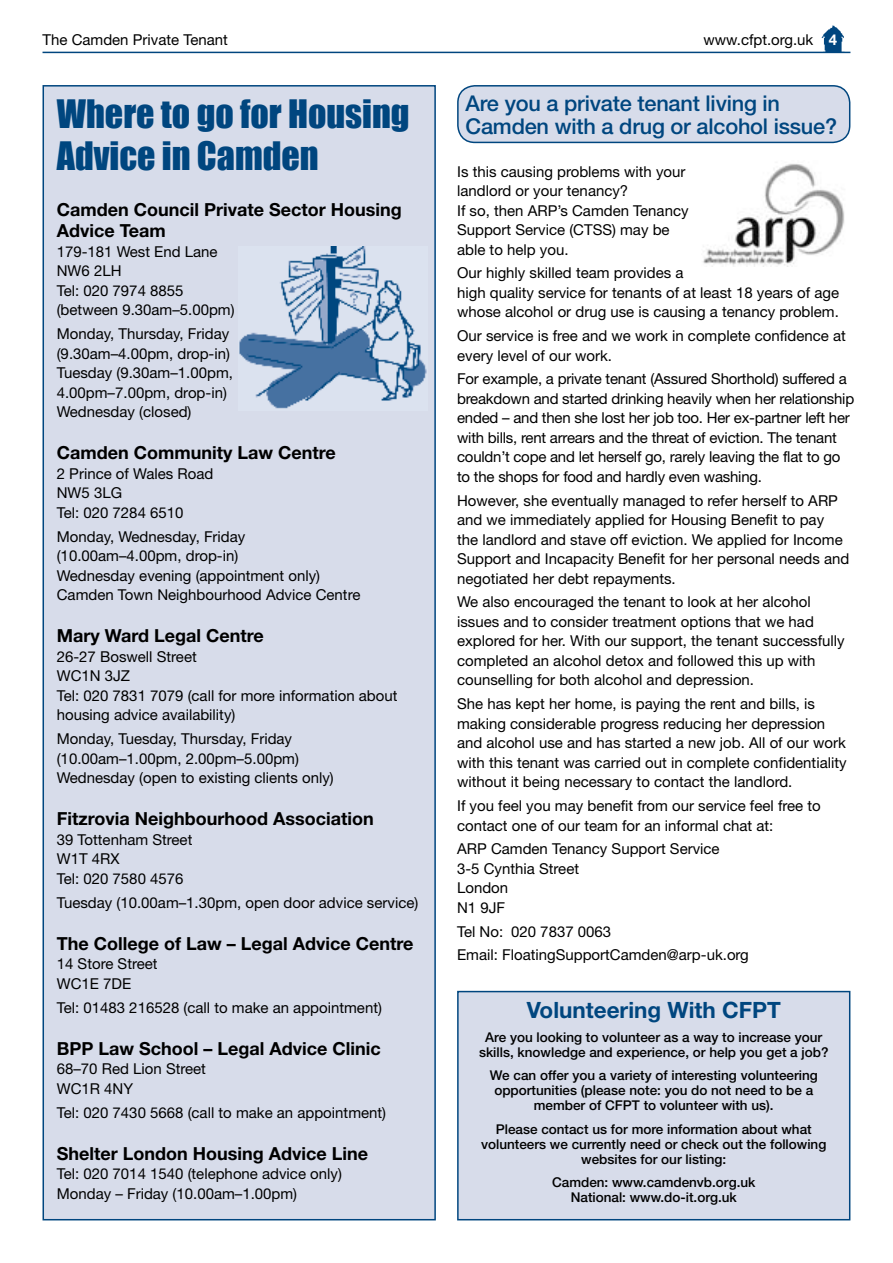
<style>
.page{position:relative;width:893px;height:1263px;background:#fff}
.page>*{position:absolute;margin:0;border:0;box-sizing:border-box;transform-origin:0 0}
.t1{font:36px/42px "Impact";color:#00467f}
.t2{font:700 22.5px "Helvetica Neue";color:#00467f}
.t3{font:500 21.75px/24px "Helvetica Neue";letter-spacing:-.01em;color:#00467f}
.t4{font:700 18px/21px "Helvetica Neue";color:#000}
.t5{font:15px/19.5px "Helvetica Neue";color:#000}
.t6{font:500 13.5px/15px "Helvetica Neue";color:#000;text-align:center}
.s1{font-weight:700;color:#fff}
</style>
<div class="page">
<img style="left:821px;top:25px;width:23px;height:27px">
<hr style="left:43px;top:52px;width:807px;height:1px;background:#00467f">
<div style="left:43px;top:86px;width:392px;height:1134px;background:#d7dcea"></div>
<div style="left:43px;top:85px;width:393px;height:1135px;border:2px solid #00467f"></div>
<img style="left:239px;top:246px;width:188px;height:163px">
<img style="left:703px;top:164px;width:142px;height:103px">
<div style="left:458px;top:86px;width:392px;height:56px;background:#d7dcea;border-radius:17px"></div>
<div style="left:457px;top:85px;width:393px;height:58px;border:2px solid #00467f;border-radius:17px"></div>
<div style="left:458px;top:991px;width:392px;height:229px;background:#d7dcea"></div>
<div style="left:457px;top:991px;width:393px;height:229px;border:2px solid #00467f"></div>
<p class="t5" style="left:43px;top:29px;width:187px">The Camden Private Tenant</p>
<p class="t5" style="left:703px;top:29px;width:135px">www.cfpt.org.uk <span class="s1">4</span></p>
<h1 class="t1" style="left:57px;top:92px;width:354px">Where to go for Housing<br>Advice in Camden</h1>
<p class="t4" style="left:57px;top:199px;width:346px">Camden Council Private Sector Housing<br>Advice Team</p>
<p class="t5" style="left:57px;top:241px;width:179px">179-181 West End Lane<br>NW6 2LH<br>Tel: 020 7974 8855 (between 9.30am–5.00pm)</p>
<p class="t5" style="left:57px;top:324px;width:178px">Monday, Thursday, Friday (9.30am–4.00pm, drop-in)<br>Tuesday (9.30am–1.00pm,<br>4.00pm–7.00pm, drop-in)<br>Wednesday (closed)</p>
<p class="t4" style="left:57px;top:442px;width:280px">Camden Community Law Centre</p>
<p class="t5" style="left:57px;top:463px;width:158px">2 Prince of Wales Road<br>NW5 3LG<br>Tel: 020 7284 6510</p>
<p class="t5" style="left:57px;top:526px;width:305px">Monday, Wednesday, Friday (10.00am–4.00pm, drop-in)<br>Wednesday evening (appointment only)<br>Camden Town Neighbourhood Advice Centre</p>
<p class="t4" style="left:57px;top:625px;width:209px">Mary Ward Legal Centre</p>
<p class="t5" style="left:57px;top:646px;width:342px">26-27 Boswell Street<br>WC1N 3JZ<br>Tel: 020 7831 7079 (call for more information about housing advice availability)</p>
<p class="t5" style="left:57px;top:729px;width:278px">Monday, Tuesday, Thursday, Friday (10.00am–1.00pm, 2.00pm–5.00pm)<br>Wednesday (open to existing clients only)</p>
<p class="t4" style="left:57px;top:808px;width:318px">Fitzrovia Neighbourhood Association</p>
<p class="t5" style="left:57px;top:829px;width:137px">39 Tottenham Street<br>W1T 4RX<br>Tel: 020 7580 4576</p>
<p class="t5" style="left:57px;top:892px;width:363px">Tuesday (10.00am–1.30pm, open door advice service)</p>
<p class="t4" style="left:57px;top:933px;width:358px">The College of Law – Legal Advice Centre</p>
<p class="t5" style="left:57px;top:954px;width:102px">14 Store Street<br>WC1E 7DE</p>
<p class="t5" style="left:57px;top:997px;width:327px">Tel: 01483 216528 (call to make an appointment)</p>
<p class="t4" style="left:57px;top:1038px;width:325px">BPP Law School – Legal Advice Clinic</p>
<p class="t5" style="left:57px;top:1059px;width:151px">68–70 Red Lion Street<br>WC1R 4NY</p>
<p class="t5" style="left:57px;top:1102px;width:331px">Tel: 020 7430 5668 (call to make an appointment)</p>
<p class="t4" style="left:57px;top:1143px;width:313px">Shelter London Housing Advice Line</p>
<p class="t5" style="left:57px;top:1164px;width:287px">Tel: 020 7014 1540 (telephone advice only)<br>Monday – Friday (10.00am–1.00pm)</p>
<h3 class="t3" style="left:466px;top:91px;width:373px">Are you a private tenant living in<br>Camden with a drug or alcohol issue?</h3>
<p class="t5" style="left:457px;top:161px;width:233px">Is this causing problems with your landlord or your tenancy?<br>If so, then ARP’s Camden Tenancy<br>Support Service (CTSS) may be able to help you.</p>
<p class="t5" style="left:457px;top:263px;width:383px">Our highly skilled team provides a<br>high quality service for tenants of at least 18 years of age whose alcohol or drug use is causing a tenancy problem.</p>
<p class="t5" style="left:457px;top:326px;width:390px">Our service is free and we work in complete confidence at every level of our work.</p>
<p class="t5" style="left:457px;top:369px;width:399px">For example, a private tenant (Assured Shorthold) suffered a breakdown and started drinking heavily when her relationship ended – and then she lost her job too. Her ex-partner left her with bills, rent arrears and the threat of eviction. The tenant couldn’t cope and let herself go, rarely leaving the flat to go to the shops for food and hardly even washing.</p>
<p class="t5" style="left:457px;top:490px;width:394px">However, she eventually managed to refer herself to ARP and we immediately applied for Housing Benefit to pay<br>the landlord and stave off eviction. We applied for Income Support and Incapacity Benefit for her personal needs and negotiated her debt repayments.</p>
<p class="t5" style="left:457px;top:592px;width:389px">We also encouraged the tenant to look at her alcohol issues and to consider treatment options that we had explored for her. With our support, the tenant successfully completed an alcohol detox and followed this up with counselling for both alcohol and depression.</p>
<p class="t5" style="left:457px;top:694px;width:391px">She has kept her home, is paying the rent and bills, is making considerable progress reducing her depression and alcohol use and has started a new job. All of our work with this tenant was carried out in complete confidentiality without it being necessary to contact the landlord.</p>
<p class="t5" style="left:457px;top:796px;width:365px">If you feel you may benefit from our service feel free to contact one of our team for an informal chat at:</p>
<p class="t5" style="left:457px;top:839px;width:264px">ARP Camden Tenancy Support Service<br>3-5 Cynthia Street<br>London<br>N1 9JF</p>
<p class="t5" style="left:457px;top:919px;width:293px;line-height:23.7px">Tel No: 020 7837 0063<br>Email: FloatingSupportCamden@arp-uk.org</p>
<h2 class="t2" style="left:527px;top:996px;width:256px">Volunteering With CFPT</h2>
<p class="t6" style="left:479px;top:1029px;width:351px">Are you looking to volunteer as a way to increase your skills, knowledge and experience, or help you get a job?</p>
<p class="t6" style="left:490px;top:1068px;width:329px">We can offer you a variety of interesting volunteering opportunities (please note: you do not need to be a member of CFPT to volunteer with us).</p>
<p class="t6" style="left:481px;top:1121px;width:347px">Please contact us for more information about what volunteers we currently need or check out the following websites for our listing:</p>
<p class="t6" style="left:552px;top:1175px;width:205px">Camden: www.camdenvb.org.uk<br>National: www.do-it.org.uk</p>
</div>
